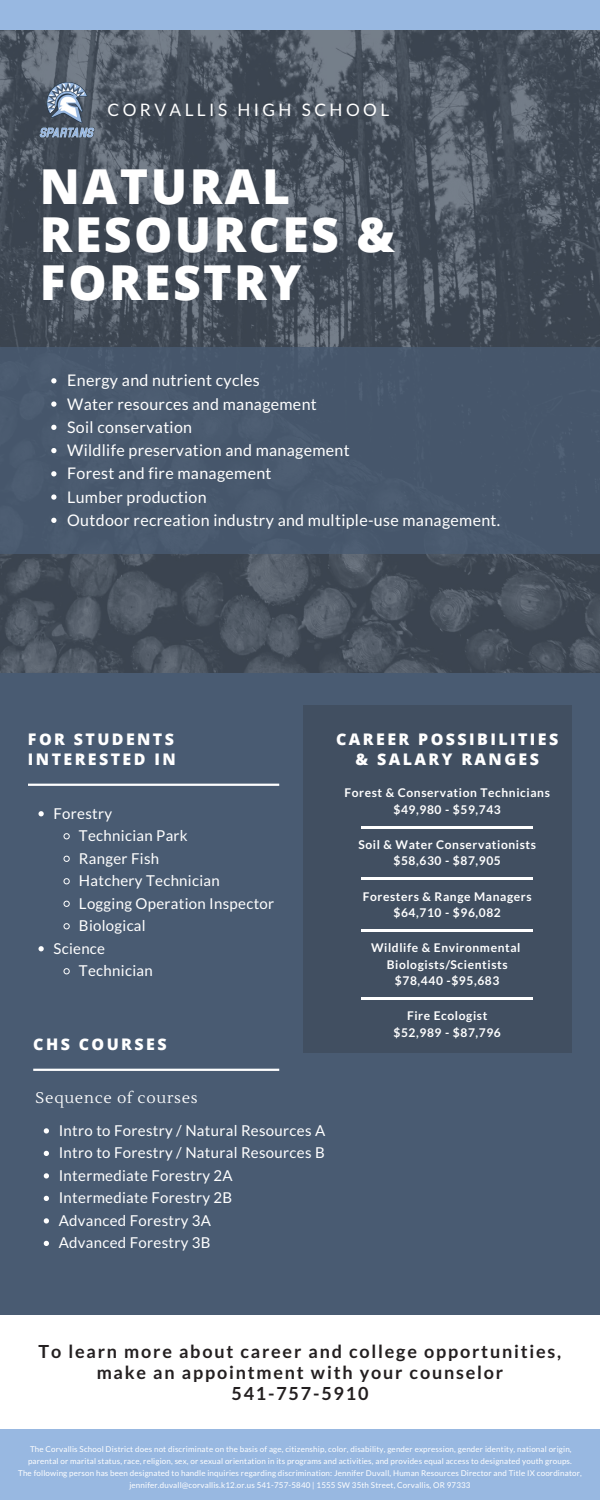
<style>
.page{position:relative;width:600px;height:1500px;background:#495b72}
.page>*{position:absolute;margin:0;border:0;box-sizing:border-box;transform-origin:0 0}
.t1{font:800 48.2px/48px "Open Sans";letter-spacing:.05em;color:#fff}
.t2{font:700 18px/21px "Lato";letter-spacing:.1em;color:#231f20;text-align:center}
.t3{font:17.2px "Lato";letter-spacing:.2em;color:#fff}
.t4{font:16px "Lato";letter-spacing:.02em;color:#fff}
.t5{font:800 16px/20.2px "Open Sans";letter-spacing:.15em;color:#fff}
.t6{font:15.5px "Lustria";letter-spacing:.05em;color:#fff}
.t7{font:15px "Lato";letter-spacing:.02em;color:#fff}
.t8{font:700 12px "Lato";letter-spacing:.05em;color:#fff}
.t9{font:8px/12px "Lato";letter-spacing:.02em;color:#fff}
</style>
<div class="page">
<div style="left:0;top:1315px;width:600px;height:114px;background:#fff"></div>
<div style="left:303px;top:705px;width:269px;height:348px;background:#414f61"></div>
<hr style="left:361px;top:826px;width:172px;height:2px;background:#fff">
<hr style="left:361px;top:878px;width:172px;height:2px;background:#fff">
<hr style="left:28px;top:784px;width:251px;height:2px;background:#fff">
<svg style="left:38px;top:811px;width:6px;height:5px"></svg>
<svg style="left:63px;top:833px;width:7px;height:7px"></svg>
<svg style="left:63px;top:855px;width:7px;height:7px"></svg>
<svg style="left:63px;top:878px;width:7px;height:7px"></svg>
<svg style="left:63px;top:900px;width:7px;height:7px"></svg>
<svg style="left:63px;top:923px;width:7px;height:7px"></svg>
<svg style="left:38px;top:946px;width:6px;height:5px"></svg>
<svg style="left:63px;top:968px;width:7px;height:7px"></svg>
<hr style="left:361px;top:929px;width:172px;height:2px;background:#fff">
<hr style="left:361px;top:997px;width:172px;height:3px;background:#fff">
<hr style="left:33px;top:1069px;width:246px;height:2px;background:#fff">
<svg style="left:44px;top:1128px;width:5px;height:6px"></svg>
<svg style="left:44px;top:1151px;width:5px;height:5px"></svg>
<svg style="left:44px;top:1173px;width:5px;height:6px"></svg>
<svg style="left:44px;top:1196px;width:5px;height:5px"></svg>
<svg style="left:44px;top:1218px;width:5px;height:6px"></svg>
<svg style="left:44px;top:1241px;width:5px;height:5px"></svg>
<div style="left:0;top:1429px;width:600px;height:71px;background:#98b8e1"></div>
<div style="left:0;top:0;width:600px;height:30px;background:#98b8e1"></div>
<img style="left:0;top:30px;width:600px;height:642px">
<img style="left:40px;top:83px;width:55px;height:54px">
<div style="left:0;top:347px;width:600px;height:207px;background:#46576b"></div>
<svg style="left:51px;top:378px;width:5px;height:5px"></svg>
<svg style="left:51px;top:401px;width:5px;height:6px"></svg>
<svg style="left:51px;top:425px;width:5px;height:5px"></svg>
<svg style="left:51px;top:448px;width:5px;height:5px"></svg>
<svg style="left:51px;top:471px;width:5px;height:5px"></svg>
<svg style="left:51px;top:494px;width:5px;height:6px"></svg>
<svg style="left:51px;top:518px;width:5px;height:5px"></svg>
<p class="t3" style="left:107px;top:100px;width:283px">CORVALLIS HIGH SCHOOL</p>
<p class="t1" style="left:40px;top:161px;width:356px">NATURAL<br>RESOURCES &amp;<br>FORESTRY</p>
<p class="t4" style="left:67px;top:371px;width:194px">Energy and nutrient cycles</p>
<p class="t4" style="left:67px;top:394px;width:251px">Water resources and management</p>
<p class="t4" style="left:67px;top:417px;width:126px">Soil conservation</p>
<p class="t4" style="left:67px;top:440px;width:284px">Wildlife preservation and management</p>
<p class="t4" style="left:67px;top:464px;width:206px">Forest and fire management</p>
<p class="t4" style="left:67px;top:487px;width:141px">Lumber production</p>
<p class="t4" style="left:67px;top:510px;width:435px">Outdoor recreation industry and multiple-use management.</p>
<p class="t5" style="left:28px;top:729px;width:149px">FOR STUDENTS<br>INTERESTED IN</p>
<p class="t7" style="left:53px;top:804px;width:60px">Forestry</p>
<p class="t7" style="left:79px;top:826px;width:110px">Technician Park</p>
<p class="t7" style="left:79px;top:849px;width:82px">Ranger Fish</p>
<p class="t7" style="left:79px;top:871px;width:142px">Hatchery Technician</p>
<p class="t7" style="left:79px;top:894px;width:197px">Logging Operation Inspector</p>
<p class="t7" style="left:79px;top:916px;width:68px">Biological</p>
<p class="t7" style="left:53px;top:939px;width:53px">Science</p>
<p class="t7" style="left:79px;top:961px;width:75px">Technician</p>
<p class="t5" style="left:33px;top:1034px;width:135px">CHS COURSES</p>
<p class="t5" style="left:336px;top:729px;width:224px;text-align:center">CAREER POSSIBILITIES &amp; SALARY RANGES</p>
<p class="t8" style="left:345px;top:785px;width:207px">Forest &amp; Conservation Technicians</p>
<p class="t8" style="left:393px;top:802px;width:109px">$49,980 - $59,743</p>
<p class="t8" style="left:358px;top:837px;width:179px">Soil &amp; Water Conservationists</p>
<p class="t8" style="left:393px;top:854px;width:109px">$58,630 - $87,905</p>
<p class="t8" style="left:363px;top:889px;width:170px">Foresters &amp; Range Managers</p>
<p class="t8" style="left:394px;top:905px;width:109px">$64,710 - $96,082</p>
<p class="t8" style="left:371px;top:940px;width:151px">Wildlife &amp; Environmental</p>
<p class="t8" style="left:387px;top:957px;width:122px">Biologists/Scientists</p>
<p class="t8" style="left:395px;top:973px;width:106px">$78,440 -$95,683</p>
<p class="t8" style="left:407px;top:1009px;width:82px">Fire Ecologist</p>
<p class="t8" style="left:393px;top:1025px;width:109px">$52,989 - $87,796</p>
<p class="t6" style="left:36px;top:1088px;width:164px">Sequence of courses</p>
<p class="t7" style="left:59px;top:1121px;width:268px">Intro to Forestry / Natural Resources A</p>
<p class="t7" style="left:59px;top:1143px;width:267px">Intro to Forestry / Natural Resources B</p>
<p class="t7" style="left:59px;top:1166px;width:176px">Intermediate Forestry 2A</p>
<p class="t7" style="left:59px;top:1188px;width:175px">Intermediate Forestry 2B</p>
<p class="t7" style="left:59px;top:1211px;width:154px">Advanced Forestry 3A</p>
<p class="t7" style="left:59px;top:1233px;width:153px">Advanced Forestry 3B</p>
<p class="t2" style="left:39px;top:1340px;width:524px">To learn more about career and college opportunities, make an appointment with your counselor</p>
<p class="t2" style="left:231px;top:1382px;width:139px">541-757-5910</p>
<p class="t9" style="left:28px;top:1443px;width:545px">The Corvallis School District does not discriminate on the basis of age, citizenship, color, disability, gender expression, gender identity, national origin, parental or marital status, race, religion, sex, or sexual orientation in its programs and activities, and provides equal access to designated youth groups.</p>
<p class="t9" style="left:18px;top:1467px;width:565px;text-align:center">The following person has been designated to handle inquiries regarding discrimination: Jennifer Duvall, Human Resources Director and Title IX coordinator, jennifer.duvall@corvallis.k12.or.us 541-757-5840 | 1555 SW 35th Street, Corvallis, OR 97333</p>
</div>
